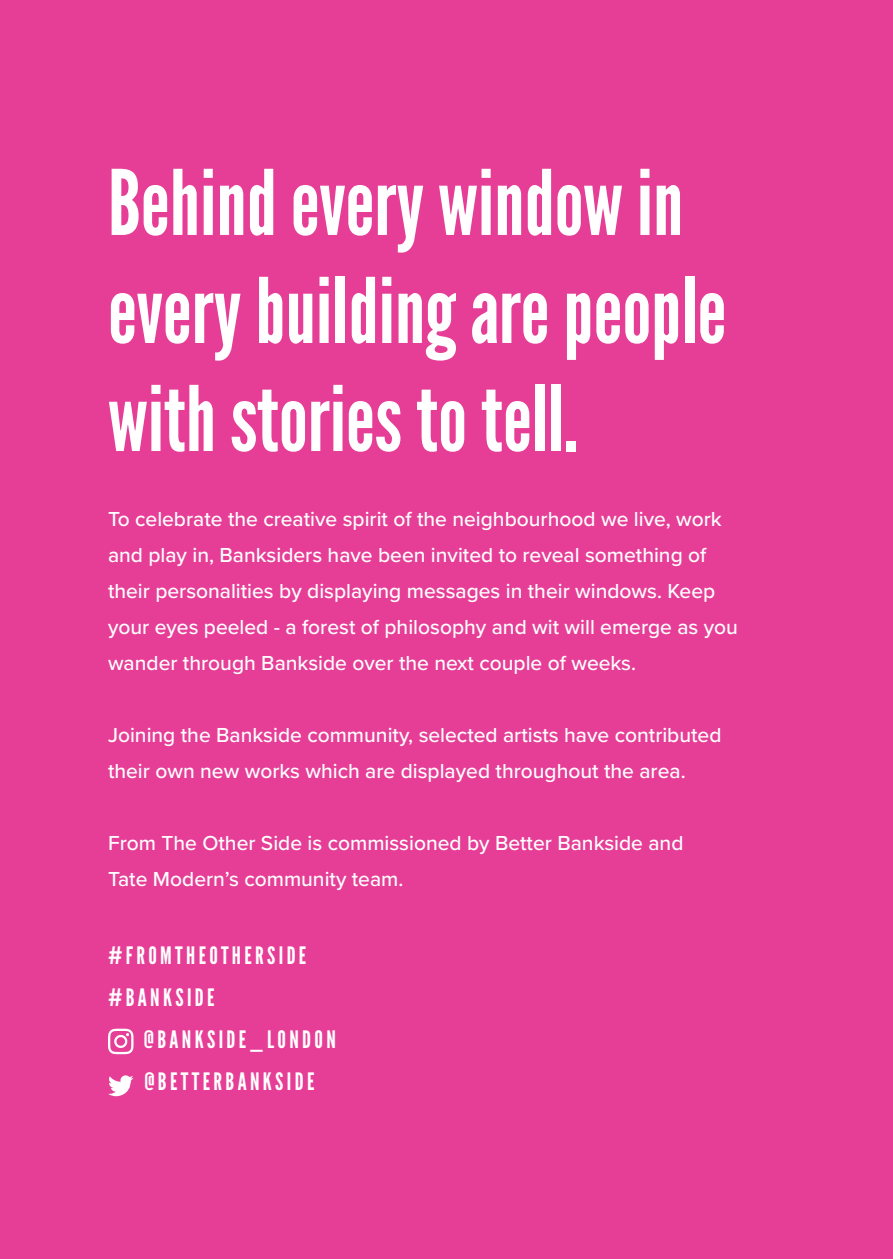
<style>
.page{position:relative;width:893px;height:1259px;background:#e63e97}
.page>*{position:absolute;margin:0;border:0;box-sizing:border-box;transform-origin:0 0}
.Body_Text{font:90px/108px "League Gothic";color:#fff}
.Subhead{font:24px/42px "League Gothic";letter-spacing:.14em;color:#fff}
.Body_Text-2{font:500 21px/36px "Proxima Nova";color:#fff}
</style>
<div class="page">
<svg style="left:108px;top:1028px;width:26px;height:26px"></svg>
<svg style="left:108px;top:1075px;width:26px;height:22px"></svg>
<p class="Body_Text" style="left:108px;top:149px;width:620px">Behind every window in every building are people with stories to tell.</p>
<p class="Body_Text-2" style="left:108px;top:500px;width:631px">To celebrate the creative spirit of the neighbourhood we live, work and play in, Banksiders have been invited to reveal something of their personalities by displaying messages in their windows. Keep your eyes peeled - a forest of philosophy and wit will emerge as you wander through Bankside over the next couple of weeks.</p>
<p class="Body_Text-2" style="left:108px;top:716px;width:615px">Joining the Bankside community, selected artists have contributed their own new works which are displayed throughout the area.</p>
<p class="Body_Text-2" style="left:108px;top:824px;width:577px">From The Other Side is commissioned by Better Bankside and<br>Tate Modern’s community team.</p>
<p class="Subhead" style="left:108px;top:934px;width:200px">#FROMTHEOTHERSIDE</p>
<p class="Subhead" style="left:108px;top:976px;width:108px">#BANKSIDE</p>
<p class="Subhead" style="left:144px;top:1018px;width:193px">@BANKSIDE_LONDON @BETTERBANKSIDE</p>
</div>
